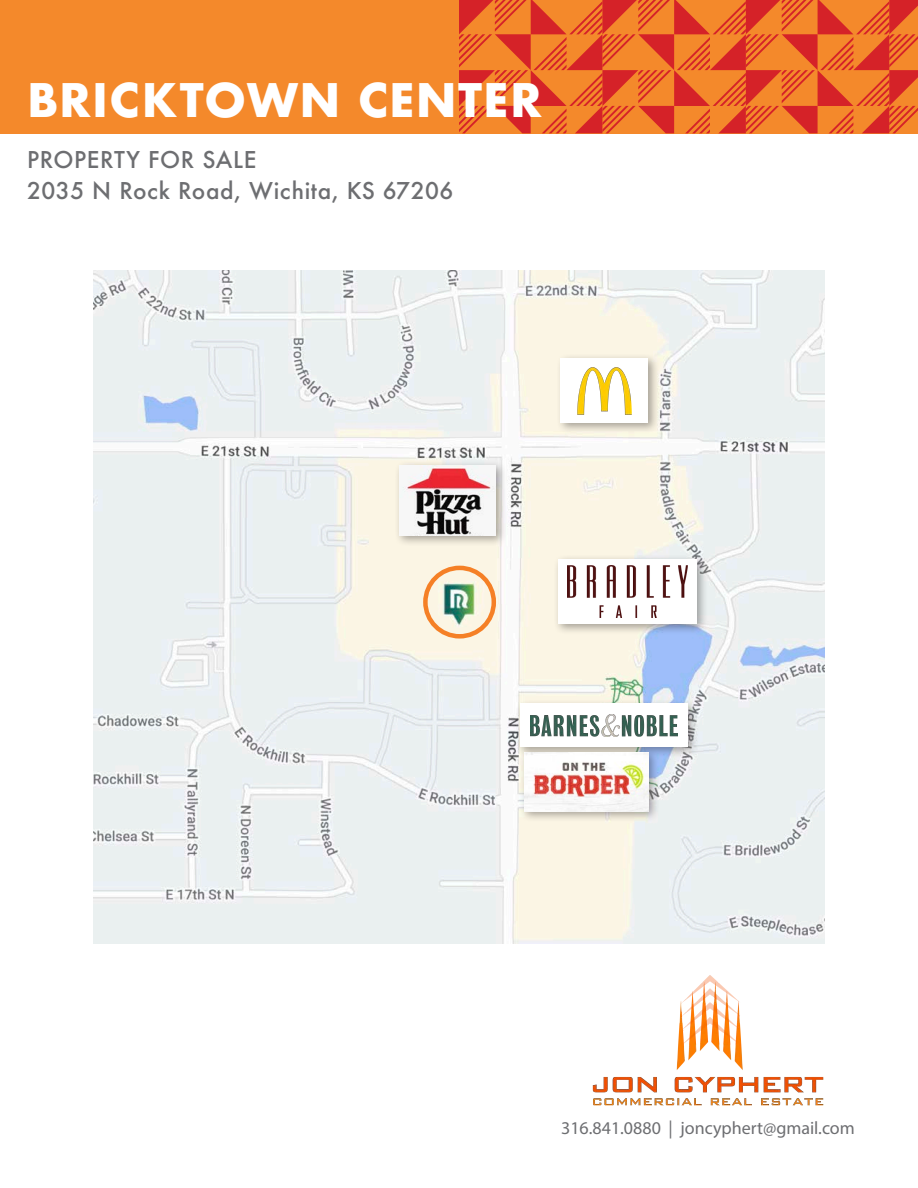
<style>
.page{position:relative;width:918px;height:1188px;background:#fff}
.page>*{position:absolute;margin:0;border:0;box-sizing:border-box;transform-origin:0 0}
.t1{font:700 45px "Futura";letter-spacing:.025em;color:#fff}
.t2{font:500 22.5px "Futura";letter-spacing:.025em;color:#6d6e71}
.t3{font:18px "Myriad Pro";color:#6d6e71}
</style>
<div class="page">
<img style="left:592px;top:975px;width:232px;height:131px">
<img style="left:94px;top:270px;width:730px;height:673px">
<div style="left:556px;top:353px;width:104px;height:82px;background:#231f20;opacity:.4"></div>
<div style="left:561px;top:358px;width:87px;height:65px;background:#fff"></div>
<img style="left:578px;top:367px;width:53px;height:47px">
<div style="left:515px;top:699px;width:185px;height:60px;background:#231f20;opacity:.4"></div>
<div style="left:520px;top:704px;width:168px;height:43px;background:#fff"></div>
<img style="left:530px;top:714px;width:148px;height:23px">
<div style="left:519px;top:747px;width:140px;height:75px;background:#231f20;opacity:.4"></div>
<img style="left:524px;top:752px;width:124px;height:59px">
<div style="left:553px;top:554px;width:155px;height:81px;background:#231f20;opacity:.4"></div>
<div style="left:558px;top:559px;width:139px;height:65px;background:#fff"></div>
<img style="left:567px;top:565px;width:121px;height:52px">
<div style="left:394px;top:460px;width:113px;height:87px;background:#231f20;opacity:.4"></div>
<img style="left:399px;top:465px;width:96px;height:70px">
<div style="left:423px;top:566px;width:73px;height:73px;border:4px solid #f58026;border-radius:50%"></div>
<div style="left:0;top:0;width:918px;height:133px;background:#f4892b"></div>
<svg style="left:459px;top:0;width:459px;height:133px"></svg>
<p class="t1" style="left:27px;top:67px;width:516px">BRICKTOWN CENTER</p>
<p class="t2" style="left:27px;top:144px;width:231px">PROPERTY FOR SALE</p>
<p class="t2" style="left:27px;top:175px;width:428px">2035 N Rock Road, Wichita, KS 67206</p>
<p class="t3" style="left:561px;top:1117px;width:295px">316.841.0880 | joncyphert@gmail.com</p>
</div>
